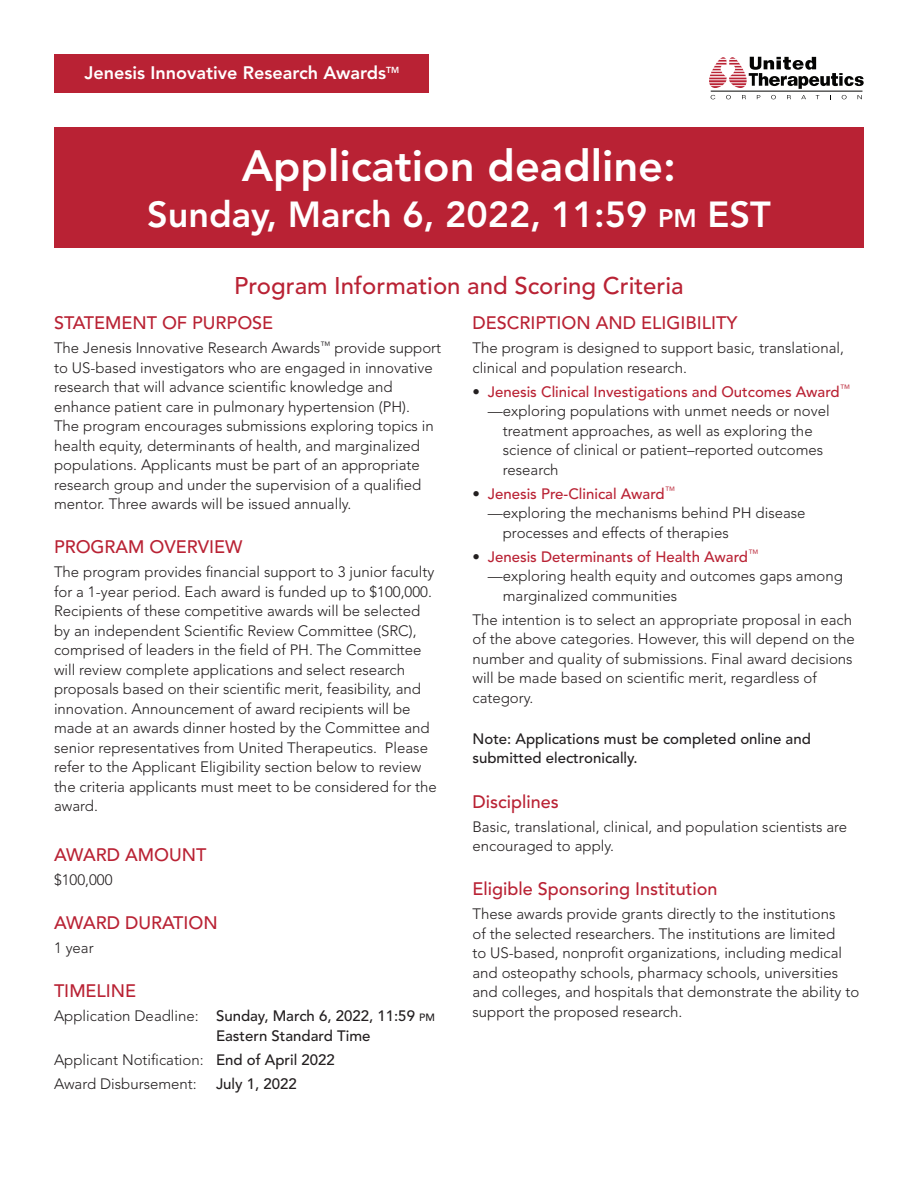
<style>
.page{position:relative;width:918px;height:1188px;background:#fff}
.page>*{position:absolute;margin:0;border:0;box-sizing:border-box;transform-origin:0 0}
.t1{font:800 43.5px "Avenir";color:#fff}
.t2{font:800 36px "Avenir";color:#fff}
.t3{font:500 24px "Avenir";color:#b92234}
.heds{font:500 18px "Avenir";color:#b92234}
.t4{font:800 18px "Avenir";color:#fff}
.Body_copy{font:300 15px/19.5px "Avenir";color:#231f20}
.Body_copy-2{font:500 15px "Avenir";color:#b92234}
.Body_copy-3{font:500 15px/19.5px "Avenir";color:#231f20}
._2_Heds{font:500 15px/19.5px "Avenir";color:#231f20}
.s1{font-size:25.2px}
.s2{font-weight:300}
.s3{font-size:10.5px}
.s4{font-weight:500}
.s5{font-weight:300;color:#231f20}
</style>
<div class="page">
<svg style="left:726px;top:95px;width:5px;height:4px"></svg>
<svg style="left:742px;top:95px;width:4px;height:4px"></svg>
<svg style="left:771px;top:95px;width:5px;height:4px"></svg>
<svg style="left:787px;top:95px;width:4px;height:4px"></svg>
<svg style="left:801px;top:95px;width:5px;height:4px"></svg>
<svg style="left:842px;top:95px;width:5px;height:4px"></svg>
<svg style="left:858px;top:95px;width:4px;height:4px"></svg>
<hr style="left:711px;top:91px;width:151px;height:1px;background:#050504">
<svg style="left:709px;top:57px;width:155px;height:32px"></svg>
<div style="left:54px;top:54px;width:374px;height:39px;background:#b92234"></div>
<div style="left:54px;top:128px;width:810px;height:120px;background:#b92234"></div>
<p class="t4" style="left:85px;top:62px;width:316px">Jenesis Innovative Research Awards<sup>TM</sup></p>
<p class="t1" style="left:242px;top:140px;width:436px">Application deadline:</p>
<p class="t2" style="left:147px;top:194px;width:625px">Sunday, March 6, 2022, 11:59 <span class="s1">pm</span> EST</p>
<p class="t3" style="left:234px;top:272px;width:451px">Program Information and Scoring Criteria</p>
<p class="heds" style="left:54px;top:313px;width:221px">STATEMENT OF PURPOSE</p>
<p class="Body_copy" style="left:54px;top:339px;width:389px">The Jenesis Innovative Research Awards<sup>™</sup> provide support to US-based investigators who are engaged in innovative research that will advance scientific knowledge and enhance patient care in pulmonary hypertension (PH).<br>The program encourages submissions exploring topics in health equity, determinants of health, and marginalized populations. Applicants must be part of an appropriate research group and under the supervision of a qualified mentor. Three awards will be issued annually.</p>
<p class="heds" style="left:54px;top:537px;width:190px">PROGRAM OVERVIEW</p>
<p class="Body_copy" style="left:54px;top:563px;width:384px">The program provides financial support to 3 junior faculty for a 1-year period. Each award is funded up to $100,000.<br>Recipients of these competitive awards will be selected by an independent Scientific Review Committee (SRC), comprised of leaders in the field of PH. The Committee will review complete applications and select research proposals based on their scientific merit, feasibility, and innovation. Announcement of award recipients will be made at an awards dinner hosted by the Committee and senior representatives from United Therapeutics. Please refer to the Applicant Eligibility section below to review the criteria applicants must meet to be considered for the award.</p>
<p class="heds" style="left:54px;top:844px;width:154px">AWARD AMOUNT</p>
<p class="Body_copy" style="left:54px;top:870px;width:60px">$100,000</p>
<p class="heds" style="left:54px;top:912px;width:165px">AWARD DURATION</p>
<p class="Body_copy" style="left:54px;top:938px;width:41px">1 year</p>
<p class="heds" style="left:54px;top:981px;width:84px">TIMELINE</p>
<p class="Body_copy-3" style="left:216px;top:1007px;width:220px;text-indent:-162px"><span class="s2">Application Deadline:</span> Sunday, March 6, 2022, 11:59 <span class="s3">pm<br></span>Eastern Standard Time</p>
<p class="Body_copy" style="left:54px;top:1050px;width:282px">Applicant Notification: <span class="s4">End of April 2022</span></p>
<p class="Body_copy" style="left:54px;top:1074px;width:144px">Award Disbursement:</p>
<p class="Body_copy-3" style="left:216px;top:1074px;width:82px">July 1, 2022</p>
<p class="heds" style="left:472px;top:313px;width:267px">DESCRIPTION AND ELIGIBILITY</p>
<p class="Body_copy" style="left:472px;top:339px;width:373px">The program is designed to support basic, translational, clinical and population research.</p>
<p class="Body_copy-2" style="left:472px;top:383px;width:379px"><span class="s5">•</span> Jenesis Clinical Investigations and Outcomes Award<sup>™</sup></p>
<p class="Body_copy" style="left:488px;top:402px;width:343px">—exploring populations with unmet needs or novel</p>
<p class="Body_copy" style="left:503px;top:421px;width:311px">treatment approaches, as well as exploring the</p>
<p class="Body_copy" style="left:503px;top:441px;width:322px">science of clinical or patient–reported outcomes</p>
<p class="Body_copy" style="left:503px;top:460px;width:57px">research</p>
<p class="Body_copy-2" style="left:472px;top:485px;width:204px"><span class="s5">•</span> Jenesis Pre-Clinical Award<sup>™</sup></p>
<p class="Body_copy" style="left:488px;top:504px;width:319px">—exploring the mechanisms behind PH disease</p>
<p class="Body_copy" style="left:503px;top:523px;width:227px">processes and effects of therapies</p>
<p class="Body_copy-2" style="left:472px;top:548px;width:288px"><span class="s5">•</span> Jenesis Determinants of Health Award<sup>™</sup></p>
<p class="Body_copy" style="left:488px;top:567px;width:357px">—exploring health equity and outcomes gaps among</p>
<p class="Body_copy" style="left:503px;top:586px;width:176px">marginalized communities</p>
<p class="Body_copy" style="left:472px;top:610px;width:384px">The intention is to select an appropriate proposal in each of the above categories. However, this will depend on the number and quality of submissions. Final award decisions will be made based on scientific merit, regardless of category.</p>
<p class="_2_Heds" style="left:472px;top:729px;width:340px">Note: Applications must be completed online and submitted electronically.</p>
<p class="heds" style="left:472px;top:791px;width:88px">Disciplines</p>
<p class="Body_copy" style="left:472px;top:817px;width:376px">Basic, translational, clinical, and population scientists are encouraged to apply.</p>
<p class="heds" style="left:472px;top:879px;width:246px">Eligible Sponsoring Institution</p>
<p class="Body_copy" style="left:472px;top:904px;width:388px">These awards provide grants directly to the institutions<br>of the selected researchers. The institutions are limited<br>to US-based, nonprofit organizations, including medical and osteopathy schools, pharmacy schools, universities and colleges, and hospitals that demonstrate the ability to support the proposed research.</p>
</div>
